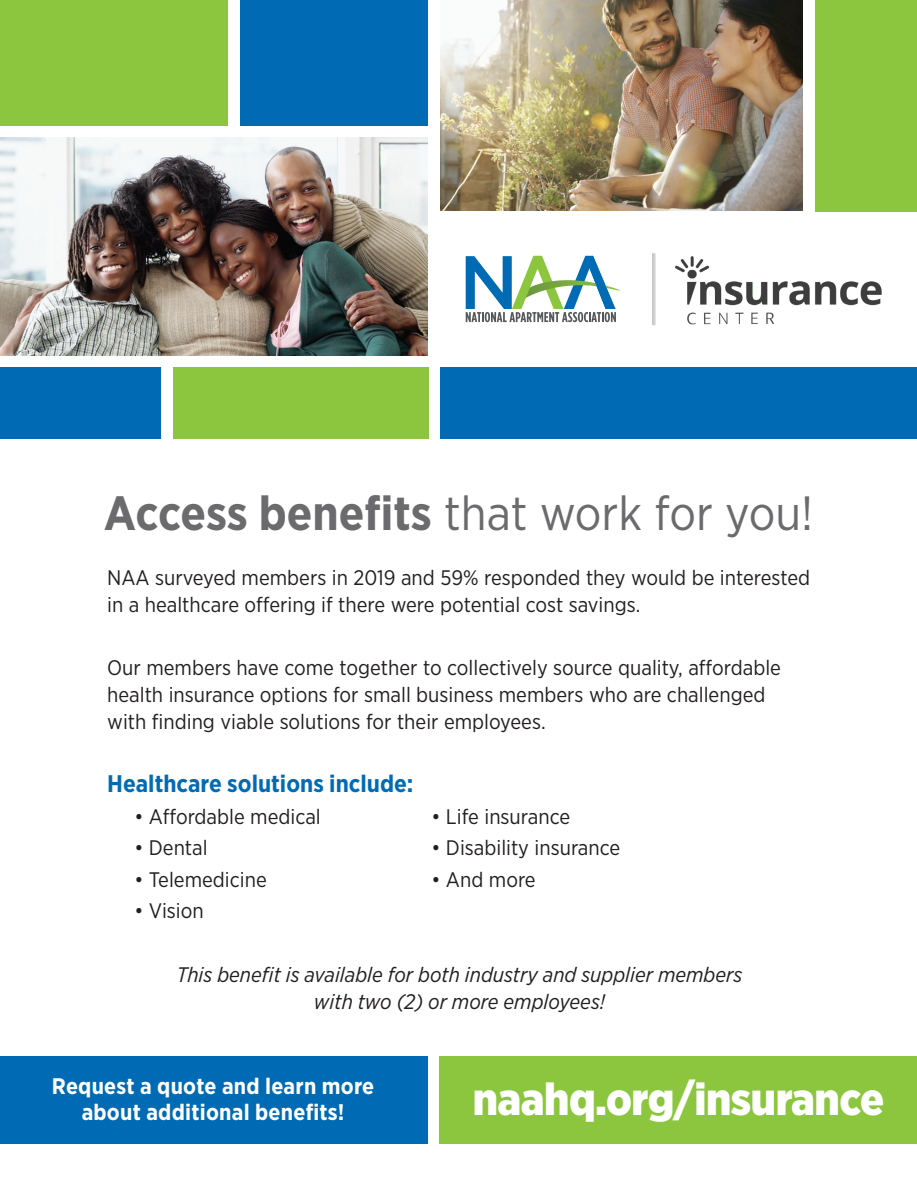
<style>
.page{position:relative;width:917px;height:1187px;background:#fff}
.page>*{position:absolute;margin:0;border:0;box-sizing:border-box;transform-origin:0 0}
.t1{font:48px "Gotham Narrow";color:#6b6b6e}
.t2{font:900 45px "Gotham Narrow";letter-spacing:-.01em;color:#fff}
.t3{font:700 24px "Gotham Narrow";color:#006bb5}
.t4{font:700 22.5px "Gotham Narrow";letter-spacing:.01em;color:#fff}
.t5{font:21px/27px "Gotham Narrow";color:#231f20}
.t6{font:italic 21px "Gotham Narrow";color:#231f20}
.s1{font-weight:700}
</style>
<div class="page">
<div style="left:233px;top:0;width:196px;height:126px;background:#006bb5"></div>
<img style="left:440px;top:0;width:363px;height:210px">
<img style="left:0;top:137px;width:428px;height:219px">
<div style="left:808px;top:0;width:108px;height:212px;background:#8bc63e"></div>
<img style="left:652px;top:253px;width:230px;height:73px">
<div style="left:435px;top:367px;width:481px;height:71px;background:#006bb5"></div>
<div style="left:803px;top:0;width:11px;height:215px;background:#fff"></div>
<div style="left:428px;top:0;width:11px;height:445px;background:#fff"></div>
<div style="left:228px;top:0;width:11px;height:129px;background:#fff"></div>
<div style="left:167px;top:367px;width:261px;height:71px;background:#8bc63e"></div>
<div style="left:0;top:0;width:228px;height:126px;background:#8bc63e"></div>
<div style="left:0;top:367px;width:167px;height:71px;background:#006bb5"></div>
<div style="left:161px;top:365px;width:11px;height:80px;background:#fff"></div>
<svg style="left:465px;top:256px;width:155px;height:66px"></svg>
<div style="left:0;top:1056px;width:432px;height:87px;background:#006bb5"></div>
<div style="left:428px;top:1048px;width:11px;height:136px;background:#fff"></div>
<div style="left:439px;top:1056px;width:477px;height:87px;background:#8bc63e"></div>
<p class="t1" style="left:104px;top:483px;width:710px"><span class="s1">Access benefits</span> that work for you!</p>
<p class="t5" style="left:107px;top:564px;width:704px">NAA surveyed members in 2019 and 59% responded they would be interested in a healthcare offering if there were potential cost savings.</p>
<p class="t5" style="left:107px;top:654px;width:675px">Our members have come together to collectively source quality, affordable health insurance options for small business members who are challenged with finding viable solutions for their employees.</p>
<p class="t3" style="left:107px;top:768px;width:308px">Healthcare solutions include:</p>
<p class="t5" style="left:134px;top:802px;width:188px">• Affordable medical</p>
<p class="t5" style="left:431px;top:802px;width:140px">• Life insurance</p>
<p class="t5" style="left:134px;top:834px;width:75px">• Dental</p>
<p class="t5" style="left:431px;top:834px;width:190px">• Disability insurance</p>
<p class="t5" style="left:134px;top:865px;width:134px">• Telemedicine</p>
<p class="t5" style="left:431px;top:865px;width:106px">• And more</p>
<p class="t5" style="left:134px;top:897px;width:71px">• Vision</p>
<p class="t6" style="left:177px;top:960px;width:567px">This benefit is available for both industry and supplier members</p>
<p class="t6" style="left:314px;top:987px;width:293px">with two (2) or more employees!</p>
<p class="t4" style="left:52px;top:1071px;width:324px">Request a quote and learn more</p>
<p class="t4" style="left:82px;top:1097px;width:264px">about additional benefits!</p>
<p class="t2" style="left:472px;top:1069px;width:413px">naahq.org/insurance</p>
</div>
